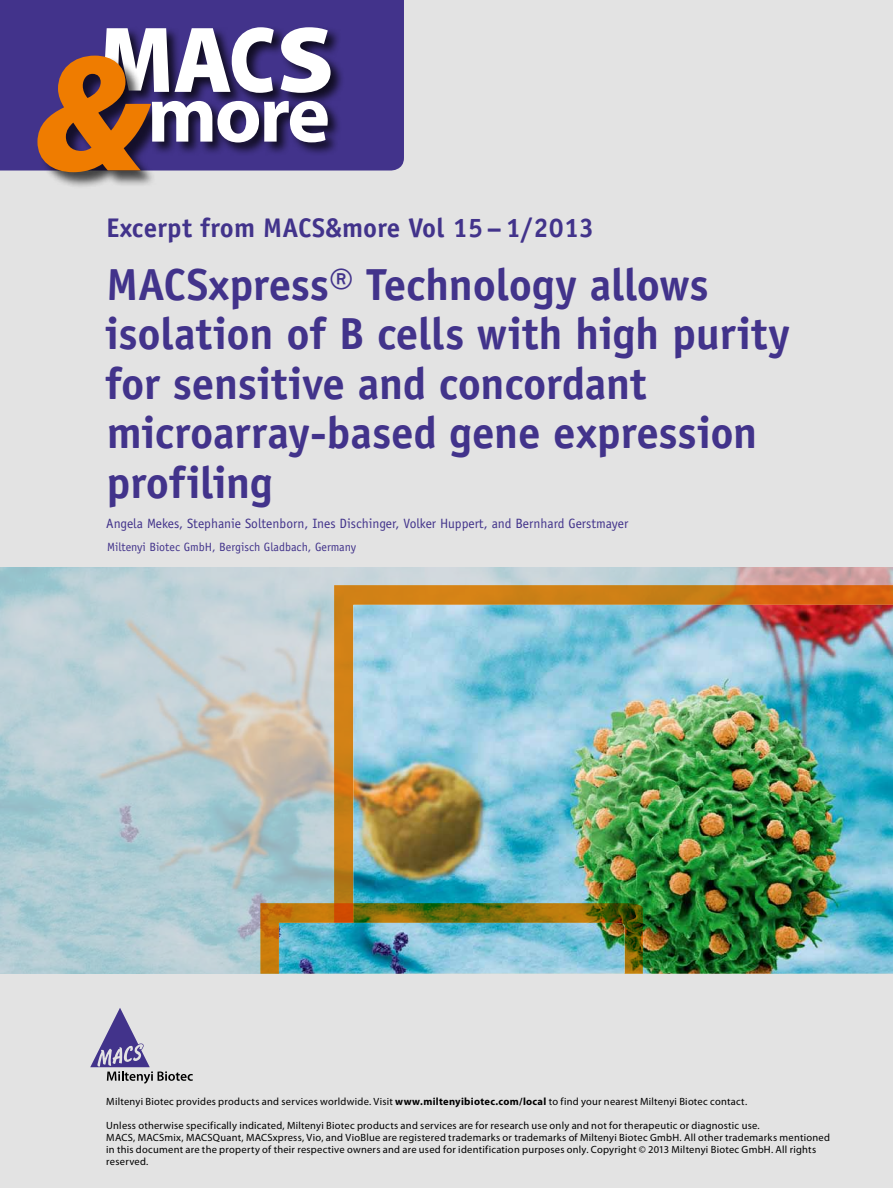
<style>
.page{position:relative;width:893px;height:1188px;background:#e3e3e3}
.page>*{position:absolute;margin:0;border:0;box-sizing:border-box;transform-origin:0 0}
.t1{font:700 45px/49.5px "Officina Sans Std";letter-spacing:-.005em;color:#42338b}
.t2{font:700 27px "Officina Sans Std";letter-spacing:.01em;color:#42338b}
.t3{font:13.5px "Officina Sans Std";color:#42338b}
.t4{font:12px "Officina Sans Std";color:#42338b}
.t5{font:10.5px/12px "Myriad Pro";letter-spacing:.025em;color:#000}
.s1{font-weight:700}
</style>
<div class="page">
<div style="left:0;top:0;width:404px;height:171px;background:#42338b"></div>
<svg style="left:90px;top:1008px;width:103px;height:76px"></svg>
<div style="left:102px;top:25px;width:243px;height:82px;background:#000;opacity:.75"></div>
<div style="left:38px;top:56px;width:129px;height:133px;background:#000;opacity:.7"></div>
<div style="left:150px;top:99px;width:192px;height:58px;background:#000;opacity:.75"></div>
<svg style="left:37px;top:27px;width:294px;height:145px;background:#917682"></svg>
<img style="left:0;top:568px;width:893px;height:406px">
<svg style="left:334px;top:585px;width:559px;height:318px;background:#ce7b17"></svg>
<img style="left:353px;top:605px;width:540px;height:369px">
<svg style="left:260px;top:903px;width:383px;height:71px;background:#8d6c0c"></svg>
<img style="left:279px;top:923px;width:345px;height:51px">
<h2 class="t2" style="left:106px;top:211px;width:489px">Excerpt from MACS&amp;more Vol 15 – 1/2013</h2>
<h1 class="t1" style="left:105px;top:259px;width:687px">MACSxpress® Technology allows isolation of B cells with high purity for sensitive and concordant microarray-based gene expression profiling</h1>
<p class="t3" style="left:106px;top:516px;width:524px">Angela Mekes, Stephanie Soltenborn, Ines Dischinger, Volker Huppert, and Bernhard Gerstmayer</p>
<p class="t4" style="left:107px;top:539px;width:251px">Miltenyi Biotec GmbH, Bergisch Gladbach, Germany</p>
<p class="t5" style="left:106px;top:1096px;width:642px">Miltenyi Biotec provides products and services worldwide. Visit <span class="s1">www.miltenyibiotec.com/local</span> to find your nearest Miltenyi Biotec contact.</p>
<p class="t5" style="left:106px;top:1120px;width:725px">Unless otherwise specifically indicated, Miltenyi Biotec products and services are for research use only and not for therapeutic or diagnostic use.<br>MACS, MACSmix, MACSQuant, MACSxpress, Vio, and VioBlue are registered trademarks or trademarks of Miltenyi Biotec GmbH. All other trademarks mentioned in this document are the property of their respective owners and are used for identification purposes only. Copyright © 2013 Miltenyi Biotec GmbH. All rights reserved.</p>
</div>
